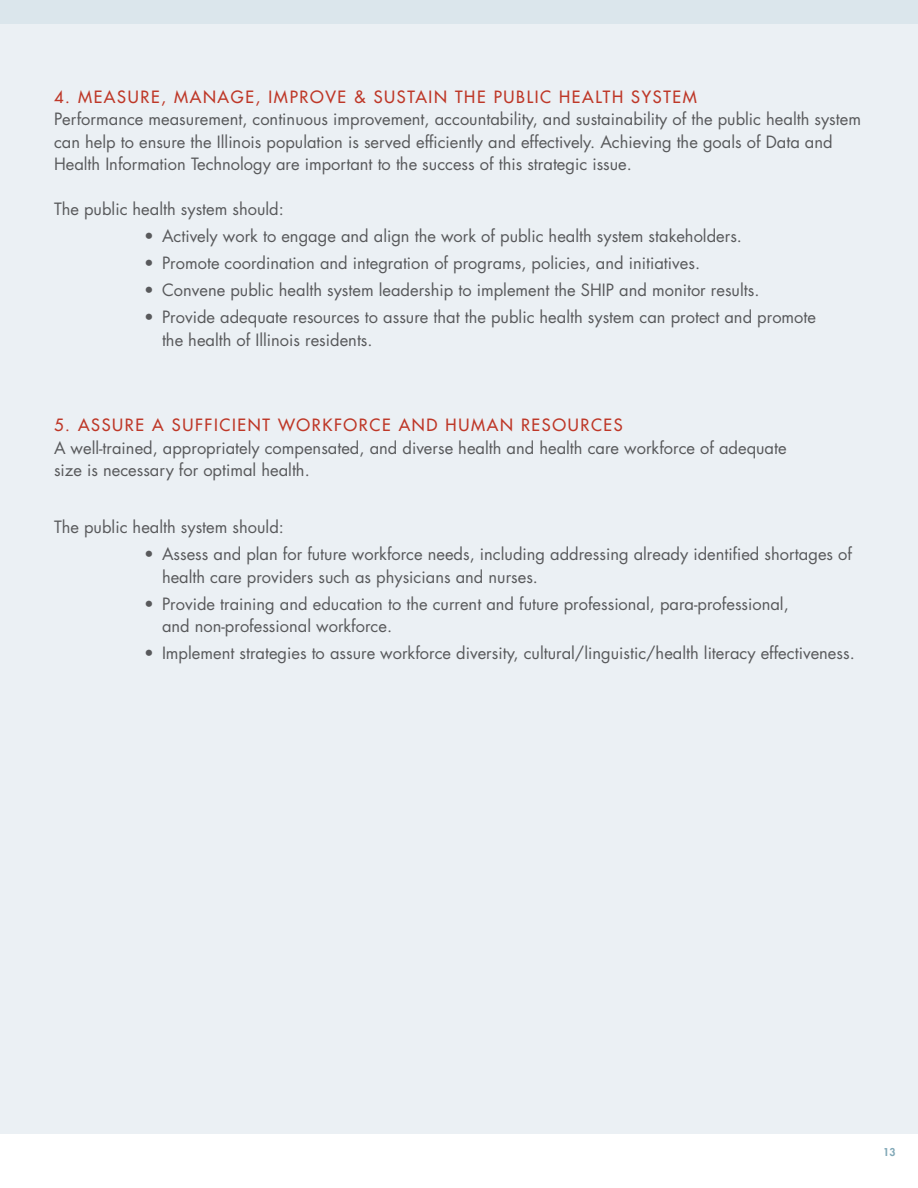
<style>
.page{position:relative;width:918px;height:1188px;background:#fff}
.page>*{position:absolute;margin:0;border:0;box-sizing:border-box;transform-origin:0 0}
.t1{font:16.5px/22.5px "Futura Std";color:#58595b}
.t2{font:500 16.5px "Futura Std";letter-spacing:.1em;color:#be3727}
.t3{font:800 10.5px "Futura Std";color:#81a8b7}
</style>
<div class="page">
<div style="left:0;top:0;width:918px;height:1134px;background:#ebf0f4"></div>
<div style="left:0;top:0;width:918px;height:23px;background:#dbe6ec"></div>
<p class="t2" style="left:54px;top:86px;width:644px">4. MEASURE, MANAGE, IMPROVE &amp; SUSTAIN THE PUBLIC HEALTH SYSTEM</p>
<p class="t1" style="left:54px;top:108px;width:809px">Performance measurement, continuous improvement, accountability, and sustainability of the public health system can help to ensure the Illinois population is served efficiently and effectively. Achieving the goals of Data and<br>Health Information Technology are important to the success of this strategic issue.</p>
<p class="t1" style="left:54px;top:198px;width:231px">The public health system should:</p>
<p class="t1" style="left:144px;top:225px;width:599px">• Actively work to engage and align the work of public health system stakeholders.</p>
<p class="t1" style="left:144px;top:252px;width:558px">• Promote coordination and integration of programs, policies, and initiatives.</p>
<p class="t1" style="left:144px;top:279px;width:617px">• Convene public health system leadership to implement the SH IP and monitor results.</p>
<p class="t1" style="left:162px;top:306px;width:656px;text-indent:-18px">• Provide adequate resources to assure that the public health system can protect and promote the health of Illinois residents.</p>
<p class="t2" style="left:54px;top:415px;width:570px">5. ASSURE A SUFFICI ENT WORKFORCE AND HUMAN RESOURCES</p>
<p class="t1" style="left:54px;top:437px;width:734px">A well-trained, appropriately compensated, and diverse health and health care workforce of adequate size is necessary for optimal health.</p>
<p class="t1" style="left:54px;top:516px;width:231px">The public health system should:</p>
<p class="t1" style="left:162px;top:543px;width:692px;text-indent:-18px">• Assess and plan for future workforce needs, including addressing already identified shortages of health care providers such as physicians and nurses.</p>
<p class="t1" style="left:162px;top:592px;width:628px;text-indent:-18px">• Provide training and education to the current and future professional, para-professional, and non-professional workforce.</p>
<p class="t1" style="left:144px;top:642px;width:712px">• Implement strategies to assure workforce diversity, cultural/linguistic/health literacy effectiveness.</p>
<p class="t3" style="left:883px;top:1146px;width:14px">13</p>
</div>
